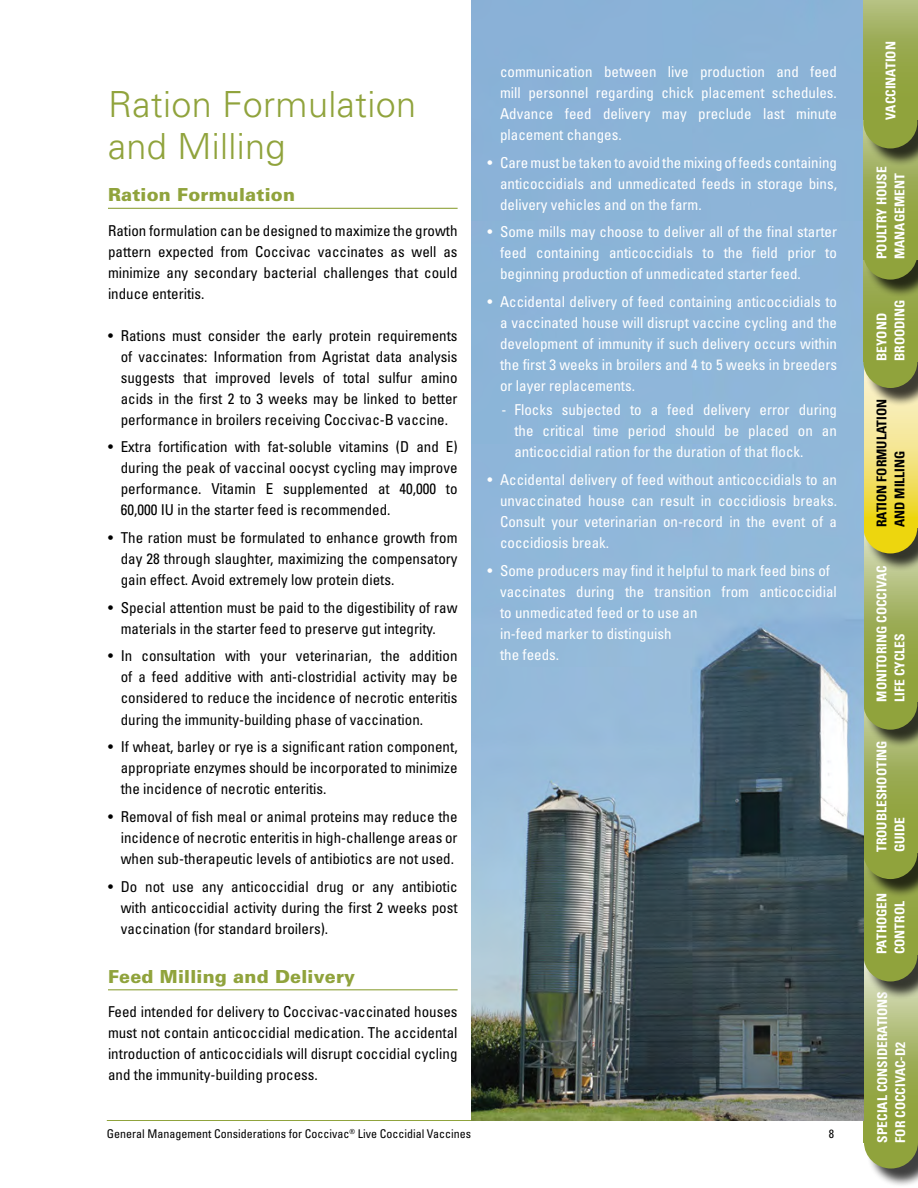
<style>
.page{position:relative;width:918px;height:1188px;background:#fff}
.page>*{position:absolute;margin:0;border:0;box-sizing:border-box;transform-origin:0 0}
.t1{font:300 36px/42px "Univers";letter-spacing:.01em;color:#90a33c}
.t2{font:900 18px "Univers";letter-spacing:.01em;color:#90a33c}
.t3{font:condensed 15px/21px "Univers";color:#000;text-align:justify}
.t4{font:condensed 15px/21px "Univers";color:#fff;text-align:justify}
.t5{font:700 condensed 13.5px/18px "Univers";color:#fff}
.t6{font:700 condensed 13.5px/18px "Univers";color:#000}
.t7{font:condensed 12px "Univers";color:#000}
</style>
<div class="page">
<hr style="left:107px;top:1120px;width:730px;height:1px;background:#90a33c">
<div style="left:866px;top:943px;width:52px;height:244px;background:#000;opacity:.75"></div>
<div style="left:864px;top:1116px;width:54px;height:53px;background:#90a33c;border-radius:50%"></div>
<svg style="left:864px;top:964px;width:54px;height:173px;background:#a1b15e"></svg>
<div style="left:866px;top:755px;width:52px;height:245px;background:#000;opacity:.75"></div>
<div style="left:863px;top:929px;width:54px;height:52px;background:#90a33c;border-radius:50%"></div>
<div style="left:863px;top:753px;width:54px;height:201px;background:#91a43e"></div>
<div style="left:866px;top:653px;width:52px;height:244px;background:#000;opacity:.75"></div>
<div style="left:863px;top:827px;width:54px;height:52px;background:#90a33c;border-radius:50%"></div>
<svg style="left:864px;top:712px;width:53px;height:136px"></svg>
<div style="left:866px;top:502px;width:52px;height:246px;background:#000;opacity:.75"></div>
<div style="left:863px;top:677px;width:54px;height:53px;background:#90a33c;border-radius:50%"></div>
<svg style="left:864px;top:536px;width:53px;height:162px;background:#9eae57"></svg>
<div style="left:866px;top:328px;width:52px;height:244px;background:#000;opacity:.75"></div>
<div style="left:863px;top:501px;width:54px;height:52px;background:#edd60e;border-radius:50%"></div>
<svg style="left:864px;top:371px;width:53px;height:151px;background:#f2e173"></svg>
<img style="left:472px;top:0;width:392px;height:1120px">
<hr style="left:108px;top:208px;width:350px;height:1px;background:#90a33c">
<hr style="left:108px;top:989px;width:350px;height:1px;background:#90a33c">
<div style="left:866px;top:162px;width:52px;height:244px;background:#000;opacity:.75"></div>
<div style="left:863px;top:336px;width:54px;height:52px;background:#90a33c;border-radius:50%"></div>
<div style="left:863px;top:160px;width:54px;height:201px;background:#91a43e"></div>
<div style="left:866px;top:60px;width:52px;height:238px;background:#000;opacity:.75"></div>
<div style="left:863px;top:227px;width:54px;height:53px;background:#90a33c;border-radius:50%"></div>
<svg style="left:863px;top:127px;width:54px;height:121px"></svg>
<div style="left:866px;top:0;width:52px;height:167px;background:#000;opacity:.75"></div>
<div style="left:863px;top:96px;width:54px;height:52px;background:#90a33c;border-radius:50%"></div>
<div style="left:863px;top:0;width:54px;height:120px;background:linear-gradient(to bottom,#adba75,#899d2e)"></div>
<h1 class="t1" style="left:108px;top:83px;width:310px">Ration Formulation and Milling</h1>
<p class="t2" style="left:108px;top:183px;width:189px">Ration Formulation</p>
<p class="t3" style="left:108px;top:219px;width:351px">Ration formulation can be designed to maximize the growth pattern expected from Coccivac vaccinates as well as minimize any secondary bacterial challenges that could induce enteritis.</p>
<p class="t3" style="left:121px;top:324px;width:338px;text-indent:-13px">• Rations must consider the early protein requirements of vaccinates: Information from Agristat data analysis suggests that improved levels of total sulfur amino acids in the first 2 to 3 weeks may be linked to better performance in broilers receiving Coccivac-B vaccine.</p>
<p class="t3" style="left:121px;top:436px;width:338px;text-indent:-13px">• Extra fortification with fat-soluble vitamins (D and E) during the peak of vaccinal oocyst cycling may improve performance. Vitamin E supplemented at 40,000 to 60,000 IU in the starter feed is recommended.</p>
<p class="t3" style="left:121px;top:527px;width:338px;text-indent:-13px">• The ration must be formulated to enhance growth from day 28 through slaughter, maximizing the compensatory gain effect. Avoid extremely low protein diets.</p>
<p class="t3" style="left:108px;top:597px;width:351px;text-align:center">• Special attention must be paid to the digestibility of raw materials in the starter feed to preserve gut integrity.</p>
<p class="t3" style="left:121px;top:645px;width:338px;text-indent:-13px">• In consultation with your veterinarian, the addition of a feed additive with anti-clostridial activity may be considered to reduce the incidence of necrotic enteritis during the immunity-building phase of vaccination.</p>
<p class="t3" style="left:121px;top:736px;width:338px;text-indent:-13px">• If wheat, barley or rye is a significant ration component, appropriate enzymes should be incorporated to minimize the incidence of necrotic enteritis.</p>
<p class="t3" style="left:121px;top:806px;width:338px;text-indent:-13px">• Removal of fish meal or animal proteins may reduce the incidence of necrotic enteritis in high-challenge areas or when sub-therapeutic levels of antibiotics are not used.</p>
<p class="t3" style="left:121px;top:876px;width:338px;text-indent:-13px">• Do not use any anticoccidial drug or any antibiotic with anticoccidial activity during the first 2 weeks post vaccination (for standard broilers).</p>
<p class="t2" style="left:108px;top:965px;width:249px">Feed Milling and Delivery</p>
<p class="t3" style="left:108px;top:1001px;width:351px">Feed intended for delivery to Coccivac-vaccinated houses must not contain anticoccidial medication. The accidental introduction of anticoccidials will disrupt coccidial cycling and the immunity-building process.</p>
<p class="t4" style="left:500px;top:61px;width:338px">communication between live production and feed mill personnel regarding chick placement schedules.<br>Advance feed delivery may preclude last minute placement changes.</p>
<p class="t4" style="left:500px;top:151px;width:338px;text-indent:-13px">• Care must be taken to avoid the mixing of feeds containing anticoccidials and unmedicated feeds in storage bins, delivery vehicles and on the farm.</p>
<p class="t4" style="left:500px;top:221px;width:338px;text-indent:-13px">• Some mills may choose to deliver all of the final starter feed containing anticoccidials to the field prior to beginning production of unmedicated starter feed.</p>
<p class="t4" style="left:500px;top:291px;width:338px;text-indent:-13px">• Accidental delivery of feed containing anticoccidials to a vaccinated house will disrupt vaccine cycling and the development of immunity if such delivery occurs within the first 3 weeks in broilers and 4 to 5 weeks in breeders or layer replacements.</p>
<p class="t4" style="left:514px;top:399px;width:324px;text-indent:-13px">- Flocks subjected to a feed delivery error during the critical time period should be placed on an anticoccidial ration for the duration of that flock.</p>
<p class="t4" style="left:500px;top:469px;width:338px;text-indent:-13px">• Accidental delivery of feed without anticoccidials to an unvaccinated house can result in coccidiosis breaks.<br>Consult your veterinarian on-record in the event of a coccidiosis break.</p>
<p class="t4" style="left:500px;top:560px;width:338px;text-align:left;text-indent:-13px">• Some producers may find it helpful to mark feed bins of vaccinates during the transition from anticoccidial to unmedicated feed or to use an<br>in-feed marker to distinguish<br>the feeds.</p>
<p class="t7" style="left:107px;top:1126px;width:366px">General Management Considerations for Coccivac<sup>®</sup> Live Coccidial Vaccines</p>
<p class="t7" style="left:829px;top:1126px;width:7px">8</p>
<p class="t5" style="left:882px;top:120px;width:80px;rotate:-90deg">VACCINATION</p>
<p class="t5" style="left:873px;top:259px;width:94px;rotate:-90deg">POULTRY HOUSE<br>MANAGEMENT</p>
<p class="t5" style="left:873px;top:361px;width:63px;rotate:-90deg">BEYOND<br>BROODING</p>
<p class="t6" style="left:873px;top:527px;width:130px;rotate:-90deg">RATION FORMULATION<br>AND MILLING</p>
<p class="t5" style="left:873px;top:702px;width:138px;rotate:-90deg">MONITORING COCCIVAC<br>LIFE CYCLES</p>
<p class="t5" style="left:873px;top:852px;width:113px;rotate:-90deg">TROUBLESHOOTING<br>GUIDE</p>
<p class="t5" style="left:873px;top:954px;width:63px;rotate:-90deg">PATHOGEN<br>CONTROL</p>
<p class="t5" style="left:873px;top:1143px;width:153px;rotate:-90deg">SPECIAL CONSIDERATIONS<br>FOR COCCIVAC-D2</p>
</div>
